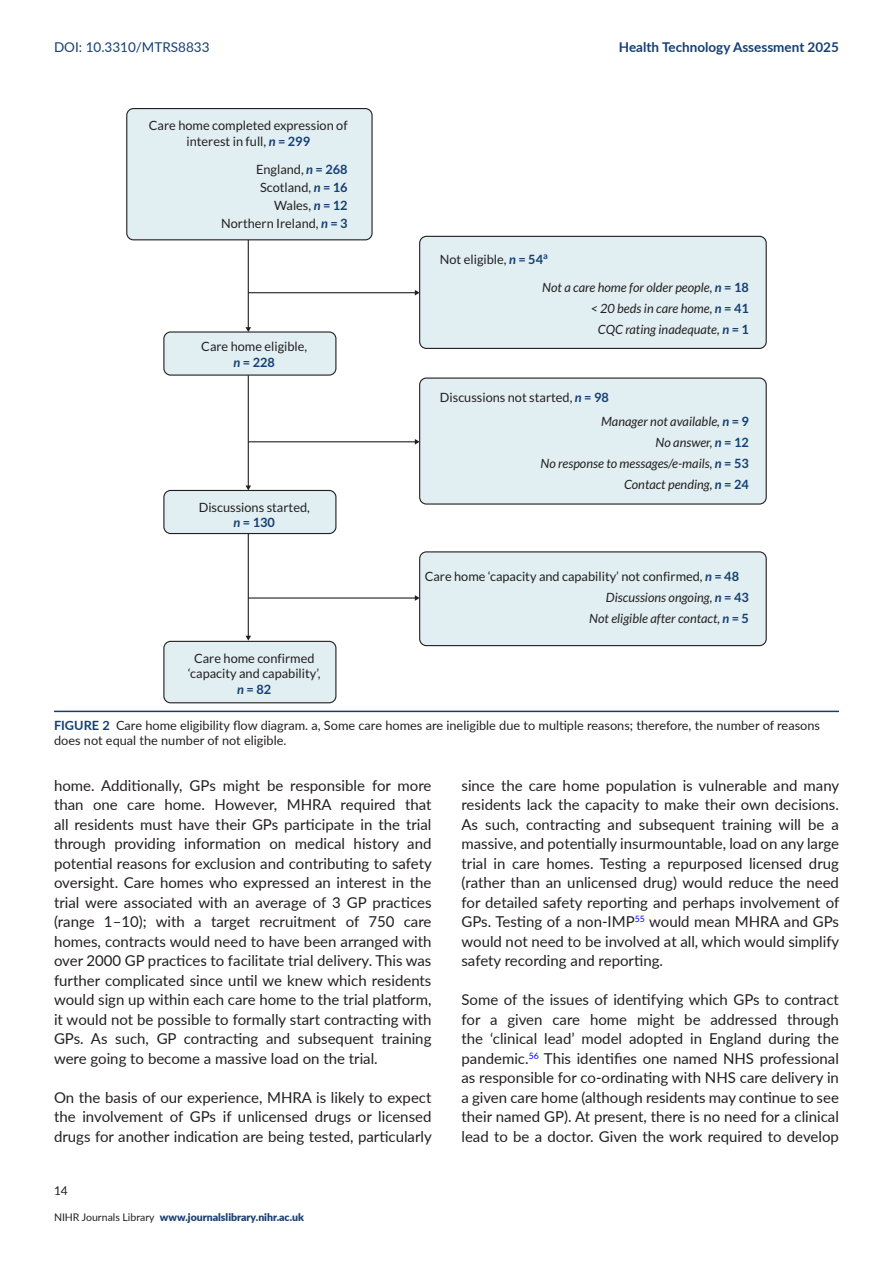
<style>
.page{position:relative;width:893px;height:1263px;background:#fff}
.page>*{position:absolute;margin:0;border:0;box-sizing:border-box;transform-origin:0 0}
.t1{font:15px/19.5px "Lato";color:#231f20;text-align:justify}
.t2{font:700 13.5px "Lato";color:#153f72}
.t3{font:13.5px "Lato";color:#153f72}
.t4{font:12.75px/15.3px "Lato";color:#231f20;text-align:center}
.t5{font:italic 12.75px/21px "Lato";color:#231f20;text-align:right}
.t6{font:12px "Lato";color:#231f20}
.t7{font:900 10.5px "Lato";color:#193e72}
.s1{font-weight:700;font-style:italic;color:#153f72}
.s2{font-weight:700;color:#153f72}
.s3{font-weight:700;font-style:normal;color:#153f72}
.s4{font-weight:400;color:#231f20}
</style>
<div class="page">
<hr style="left:248px;top:240px;width:1px;height:88px;background:#231f20">
<svg style="left:245px;top:327px;width:6px;height:4px"></svg>
<hr style="left:248px;top:292px;width:168px;height:1px;background:#231f20">
<svg style="left:415px;top:290px;width:4px;height:5px"></svg>
<hr style="left:248px;top:375px;width:1px;height:111px;background:#231f20">
<svg style="left:245px;top:485px;width:6px;height:5px"></svg>
<hr style="left:248px;top:441px;width:168px;height:1px;background:#231f20">
<svg style="left:415px;top:439px;width:4px;height:6px"></svg>
<hr style="left:248px;top:534px;width:1px;height:102px;background:#231f20">
<svg style="left:245px;top:636px;width:6px;height:4px"></svg>
<hr style="left:248px;top:597px;width:168px;height:2px;background:#231f20">
<svg style="left:415px;top:595px;width:4px;height:6px"></svg>
<div style="left:127px;top:109px;width:245px;height:131px;background:#e1eff2;border-radius:7px"></div>
<div style="left:126px;top:108px;width:247px;height:132px;border:1px solid #231f20;border-radius:7px"></div>
<div style="left:420px;top:236px;width:346px;height:112px;background:#e1eff2;border-radius:7px"></div>
<div style="left:419px;top:236px;width:348px;height:113px;border:1px solid #231f20;border-radius:7px"></div>
<div style="left:420px;top:378px;width:346px;height:126px;background:#e1eff2;border-radius:7px"></div>
<div style="left:419px;top:377px;width:348px;height:128px;border:1px solid #231f20;border-radius:7px"></div>
<div style="left:420px;top:552px;width:346px;height:94px;background:#e1eff2;border-radius:7px"></div>
<div style="left:419px;top:551px;width:348px;height:95px;border:1px solid #231f20;border-radius:7px"></div>
<div style="left:164px;top:332px;width:172px;height:43px;background:#e1eff2;border-radius:7px"></div>
<div style="left:163px;top:331px;width:173px;height:45px;border:1px solid #231f20;border-radius:7px"></div>
<div style="left:164px;top:490px;width:172px;height:43px;background:#e1eff2;border-radius:7px"></div>
<div style="left:163px;top:490px;width:173px;height:44px;border:1px solid #231f20;border-radius:7px"></div>
<div style="left:164px;top:641px;width:172px;height:62px;background:#e1eff2;border-radius:7px"></div>
<div style="left:163px;top:641px;width:173px;height:62px;border:1px solid #231f20;border-radius:7px"></div>
<hr style="left:54px;top:711px;width:785px;height:1px;background:#153f72">
<p class="t3" style="left:54px;top:37px;width:157px">DOI: 10.3310/MTRS8833</p>
<p class="t2" style="left:619px;top:37px;width:222px">Health Technology Assessment 2025</p>
<p class="t4" style="left:149px;top:118px;width:200px">Care home completed expression of interest in full, <span class="s1">n</span> <span class="s2">= 299</span></p>
<p class="t4" style="left:221px;top:160px;width:128px;line-height:18px;text-align:right">England, <span class="s1">n</span> <span class="s2">= 268<br></span>Scotland, <span class="s1">n</span> <span class="s2">= 16<br></span>Wales, <span class="s1">n</span> <span class="s2">= 12<br></span>Northern Ireland, <span class="s1">n</span> <span class="s2">= 3</span></p>
<p class="t4" style="left:201px;top:339px;width:108px">Care home eligible, <span class="s1">n</span> <span class="s2">= 228</span></p>
<p class="t4" style="left:199px;top:500px;width:113px">Discussions started, <span class="s1">n</span> <span class="s2">= 130</span></p>
<p class="t4" style="left:188px;top:650px;width:134px">Care home confirmed ‘capacity and capability’, <span class="s1">n</span> <span class="s2">= 82</span></p>
<p class="t4" style="left:440px;top:251px;width:109px">Not eligible, <span class="s1">n</span> <span class="s2">= 54</span><sup>a</sup></p>
<p class="t5" style="left:542px;top:278px;width:208px">Not a care home for older people, <span class="s2">n</span> <span class="s3">= 18 </span>&lt; 20 beds in care home, <span class="s2">n</span> <span class="s3">= 41<br></span>CQC rating inadequate, <span class="s2">n</span> <span class="s3">= 1</span></p>
<p class="t4" style="left:440px;top:390px;width:170px">Discussions not started, <span class="s1">n</span> <span class="s2">= 98</span></p>
<p class="t5" style="left:541px;top:411px;width:210px">Manager not available, <span class="s2">n</span> <span class="s3">= 9<br></span>No answer, <span class="s2">n</span> <span class="s3">= 12<br></span>No response to messages/e-mails, <span class="s2">n</span> <span class="s3">= 53<br></span>Contact pending, <span class="s2">n</span> <span class="s3">= 24</span></p>
<p class="t4" style="left:425px;top:569px;width:316px">Care home ‘capacity and capability’ not confirmed, <span class="s1">n</span> <span class="s2">= 48</span></p>
<p class="t5" style="left:606px;top:587px;width:144px">Discussions ongoing, <span class="s2">n</span> <span class="s3">= 43</span></p>
<p class="t5" style="left:589px;top:608px;width:161px">Not eligible after contact, <span class="s2">n</span> <span class="s3">= 5</span></p>
<p class="t4" style="left:54px;top:717px;width:768px;text-align:left"><span class="s2">FIGURE 2</span> Care home eligibility flow diagram. a, Some care homes are ineligible due to multiple reasons; therefore, the number of reasons does not equal the number of not eligible.</p>
<p class="t1" style="left:54px;top:775px;width:379px">home. Additionally, GPs might be responsible for more than one care home. However, MHRA required that all residents must have their GPs participate in the trial through providing information on medical history and potential reasons for exclusion and contributing to safety oversight. Care homes who expressed an interest in the trial were associated with an average of 3 GP practices (range 1–10); with a target recruitment of 750 care homes, contracts would need to have been arranged with over 2000 GP practices to facilitate trial delivery. This was further complicated since until we knew which residents would sign up within each care home to the trial platform, it would not be possible to formally start contracting with GPs. As such, GP contracting and subsequent training were going to become a massive load on the trial.</p>
<p class="t1" style="left:54px;top:1087px;width:379px">On the basis of our experience, MHRA is likely to expect the involvement of GPs if unlicensed drugs or licensed drugs for another indication are being tested, particularly</p>
<p class="t1" style="left:461px;top:775px;width:379px">since the care home population is vulnerable and many residents lack the capacity to make their own decisions.<br>As such, contracting and subsequent training will be a massive, and potentially insurmountable, load on any large trial in care homes. Testing a repurposed licensed drug (rather than an unlicensed drug) would reduce the need for detailed safety reporting and perhaps involvement of GPs. Testing of a non-IMP<sup>55</sup> would mean MHRA and GPs would not need to be involved at all, which would simplify safety recording and reporting.</p>
<p class="t1" style="left:461px;top:989px;width:379px">Some of the issues of identifying which GPs to contract for a given care home might be addressed through the ‘clinical lead’ model adopted in England during the pandemic.<sup>56</sup> This identifies one named NHS professional as responsible for co-ordinating with NHS care delivery in a given care home (although residents may continue to see their named GP). At present, there is no need for a clinical lead to be a doctor. Given the work required to develop</p>
<p class="t6" style="left:54px;top:1182px;width:15px">14</p>
<p class="t7" style="left:54px;top:1209px;width:252px"><span class="s4">NIHR Journals Library</span> www.journalslibrary.nihr.ac.uk</p>
</div>
